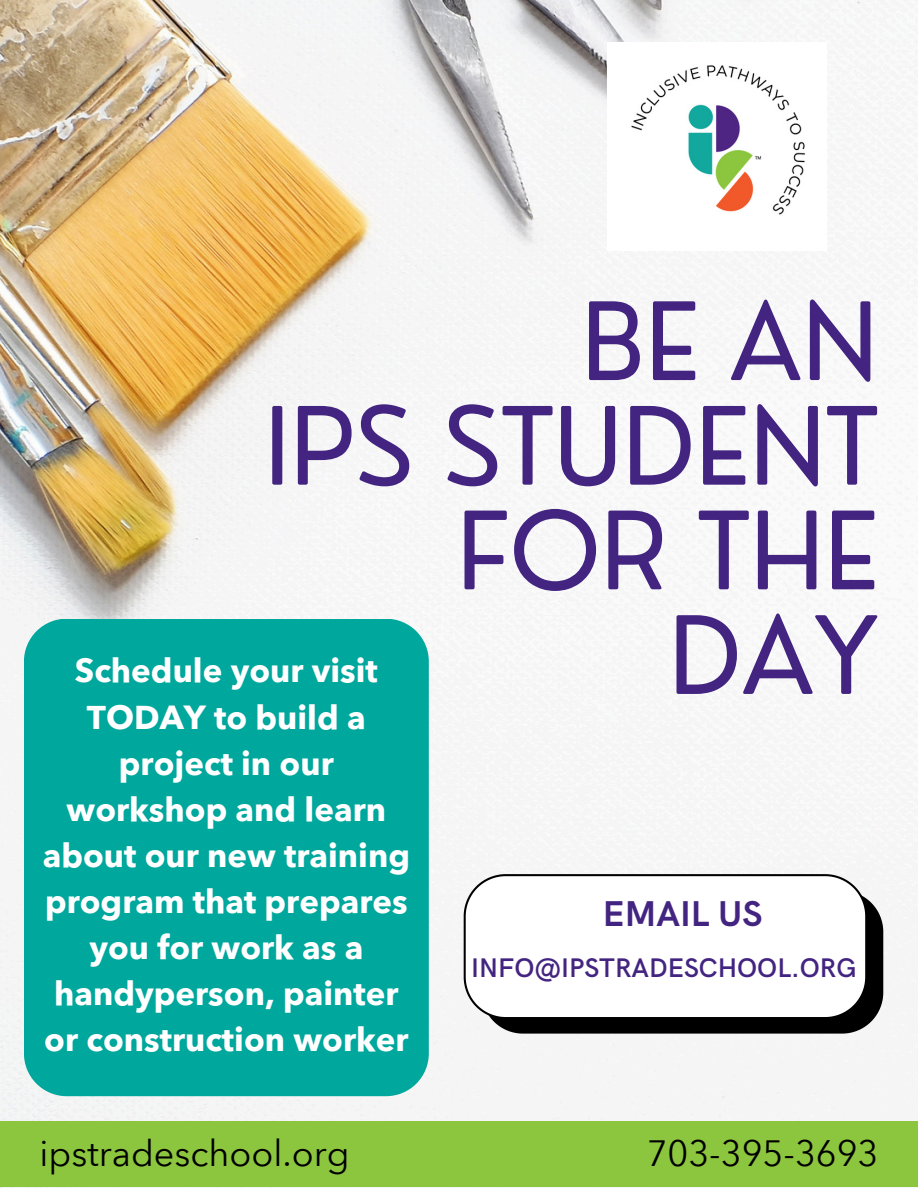
<style>
.page{position:relative;width:918px;height:1188px;background:#fff}
.page>*{position:absolute;margin:0;border:0;box-sizing:border-box;transform-origin:0 0}
.t1{font:105px/104.7px "Nourd";color:#432581;text-align:right}
.t2{font:36px "Avenir Next Arabic";color:#000}
.t3{font:700 36px "HK Grotesk";color:#432581}
.t4{font:700 33px/46.2px "Avenir Next Arabic";color:#fff;text-align:center}
.t5{font:600 27px "HK Grotesk";color:#432581}
</style>
<div class="page">
<img style="left:0;top:0;width:916px;height:1188px">
<svg style="left:482px;top:891px;width:401px;height:143px;fill:#000"></svg>
<svg style="left:464px;top:874px;width:404px;height:146px"></svg>
<img style="left:607px;top:43px;width:220px;height:208px">
<div style="left:0;top:1121px;width:918px;height:66px;background:#8cc63e"></div>
<div style="left:24px;top:619px;width:405px;height:477px;background:#00a79d"></div>
<p class="t1" style="left:264px;top:288px;width:615px">BE AN<br>IPS STUDENT<br>FOR THE<br>DAY</p>
<h3 class="t4" style="left:43px;top:648px;width:369px">Schedule your visit<br>TODAY to build a project in our workshop and learn about our new training program that prepares you for work as a handyperson, painter or construction worker</h3>
<p class="t3" style="left:603px;top:894px;width:161px">EMAIL US</p>
<p class="t5" style="left:471px;top:953px;width:387px">INFO@IPSTRADESCHOOL.ORG</p>
<h2 class="t2" style="left:40px;top:1132px;width:312px">ipstradeschool.org</h2>
<h2 class="t2" style="left:647px;top:1132px;width:233px">703-395-3693</h2>
</div>
